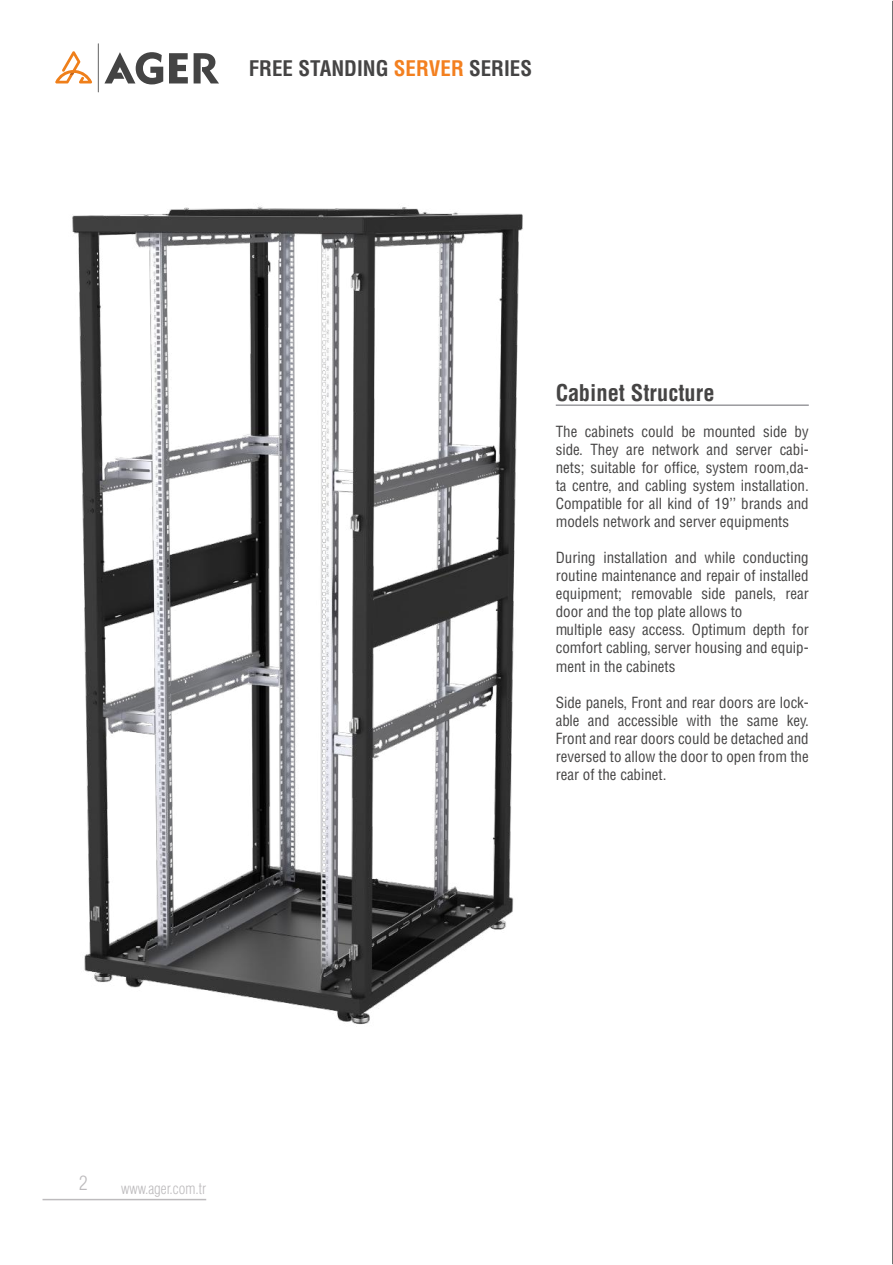
<style>
.page{position:relative;width:893px;height:1265px;background:#fff}
.page>*{position:absolute;margin:0;border:0;box-sizing:border-box;transform-origin:0 0}
.t1{font:22.5px "Helvetica Cond Bold Tr";color:#454444}
.t2{font:21px "Helvetica Cond Bold Tr";color:#454444}
.t3{font:19.5px "Helvetica Condensed Light Tr";color:#bdbbbd}
.t4{font:15px/18px "Helvetica Cond Normal Tr";color:#454444;text-align:justify}
.t5{font:15px "Helvetica Condensed Light Tr";color:#bdbbbd}
.s1{color:#f38020}
</style>
<div class="page">
<hr style="left:892px;top:1px;width:1px;height:1263px;background:#454444">
<hr style="left:556px;top:404px;width:253px;height:2px;background:#9a9a9e">
<img style="left:72px;top:206px;width:484px;height:819px">
<img style="left:892px;top:286px;width:1px;height:301px">
<hr style="left:43px;top:1198px;width:163px;height:2px;background:#bdbbbd">
<hr style="left:98px;top:43px;width:1px;height:49px;background:#444">
<svg style="left:194px;top:53px;width:25px;height:30px"></svg>
<svg style="left:104px;top:52px;width:59px;height:32px"></svg>
<svg style="left:169px;top:53px;width:19px;height:30px"></svg>
<svg style="left:55px;top:51px;width:37px;height:32px"></svg>
<h2 class="t2" style="left:249px;top:55px;width:285px">FREE STANDING <span class="s1">SERVER</span> SERIES</h2>
<h1 class="t1" style="left:556px;top:379px;width:160px">Cabinet Structure</h1>
<p class="t4" style="left:556px;top:423px;width:255px">The cabinets could be mounted side by side. They are network and server cabi&shy;nets; suitable for office, system room,da&shy;ta centre, and cabling system installation.<br>Compatible for all kind of 19’’ brands and models network and server equipments</p>
<p class="t4" style="left:556px;top:549px;width:255px;text-align:left">During installation and while conducting routine maintenance and repair of installed equipment; removable side panels, rear door and the top plate allows to<br>multiple easy access. Optimum depth for comfort cabling, server housing and equip&shy;ment in the cabinets</p>
<p class="t4" style="left:556px;top:693px;width:255px">Side panels, Front and rear doors are lock&shy;able and accessible with the same key.<br>Front and rear doors could be detached and reversed to allow the door to open from the rear of the cabinet.</p>
<h3 class="t3" style="left:79px;top:1171px;width:10px">2</h3>
<p class="t5" style="left:121px;top:1179px;width:87px">www.ager.com.tr</p>
</div>
